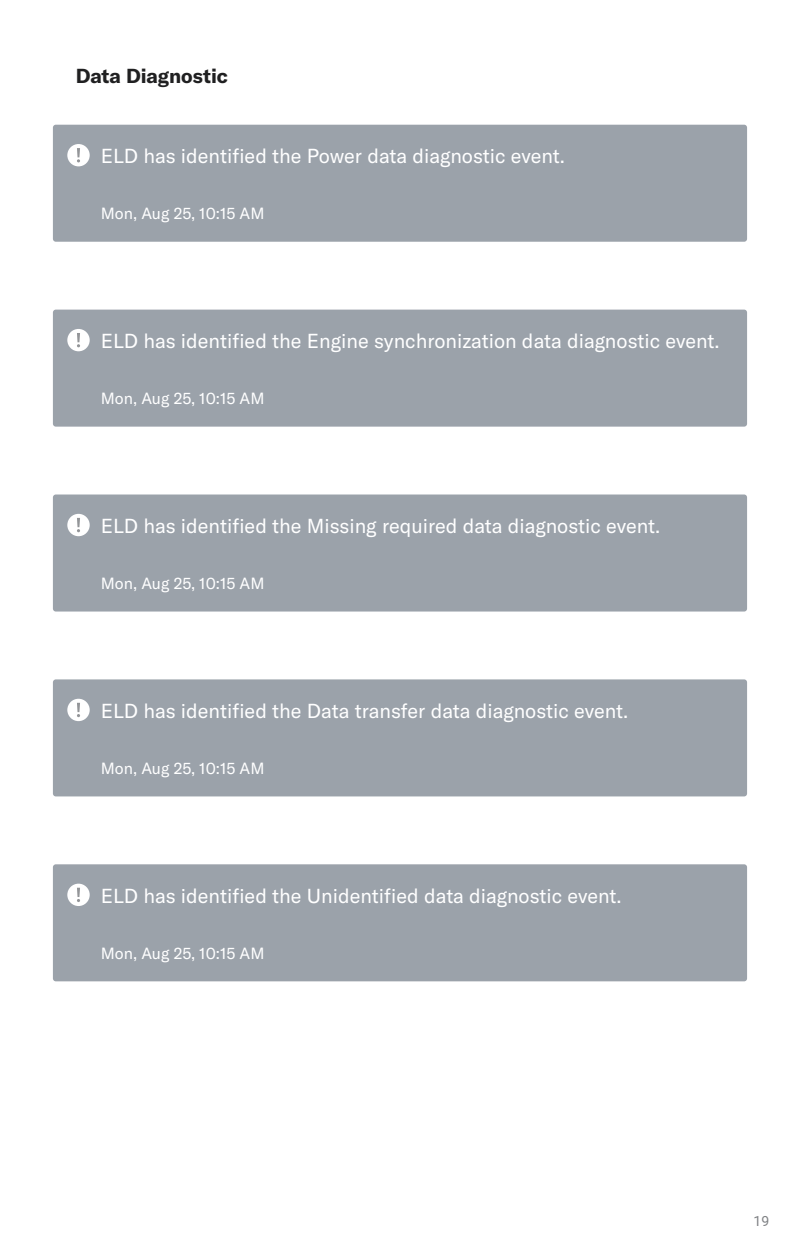
<style>
.page{position:relative;width:800px;height:1248px;background:#fff}
.page>*{position:absolute;margin:0;border:0;box-sizing:border-box;transform-origin:0 0}
.t1{font:20px "GT America";color:#fff}
.t2{font:700 20px "GT America";color:#202021}
.t3{font:16px "GT America";color:#fff}
.t4{font:14px "Roboto";color:#808285}
</style>
<div class="page">
<div style="left:53px;top:679px;width:694px;height:117px;background:#9ba2aa;border-radius:3px"></div>
<div style="left:67px;top:699px;width:23px;height:22px;background:#fff;border-radius:50%"></div>
<svg style="left:77px;top:703px;width:3px;height:14px"></svg>
<div style="left:53px;top:864px;width:694px;height:117px;background:#9ba2aa;border-radius:3px"></div>
<div style="left:67px;top:884px;width:23px;height:22px;background:#fff;border-radius:50%"></div>
<svg style="left:77px;top:888px;width:3px;height:14px"></svg>
<div style="left:53px;top:310px;width:694px;height:117px;background:#9ba2aa;border-radius:3px"></div>
<div style="left:67px;top:329px;width:23px;height:22px;background:#fff;border-radius:50%"></div>
<svg style="left:77px;top:333px;width:3px;height:14px"></svg>
<div style="left:53px;top:495px;width:694px;height:117px;background:#9ba2aa;border-radius:3px"></div>
<div style="left:67px;top:514px;width:23px;height:22px;background:#fff;border-radius:50%"></div>
<svg style="left:77px;top:518px;width:3px;height:14px"></svg>
<div style="left:53px;top:125px;width:694px;height:117px;background:#9ba2aa;border-radius:3px"></div>
<div style="left:67px;top:144px;width:23px;height:22px;background:#fff;border-radius:50%"></div>
<svg style="left:77px;top:148px;width:3px;height:14px"></svg>
<p class="t2" style="left:76px;top:65px;width:154px">Data Diagnostic</p>
<p class="t1" style="left:101px;top:144px;width:466px">ELD has identified the Power data diagnostic event.</p>
<p class="t3" style="left:101px;top:204px;width:165px">Mon, Aug 25, 10:15 AM</p>
<p class="t1" style="left:101px;top:329px;width:620px">ELD has identified the Engine synchronization data diagnostic event.</p>
<p class="t3" style="left:101px;top:389px;width:165px">Mon, Aug 25, 10:15 AM</p>
<p class="t1" style="left:101px;top:514px;width:561px">ELD has identified the Missing required data diagnostic event.</p>
<p class="t3" style="left:101px;top:574px;width:165px">Mon, Aug 25, 10:15 AM</p>
<p class="t1" style="left:101px;top:699px;width:529px">ELD has identified the Data transfer data diagnostic event.</p>
<p class="t3" style="left:101px;top:759px;width:165px">Mon, Aug 25, 10:15 AM</p>
<p class="t1" style="left:101px;top:884px;width:522px">ELD has identified the Unidentified data diagnostic event.</p>
<p class="t3" style="left:101px;top:944px;width:165px">Mon, Aug 25, 10:15 AM</p>
<p class="t4" style="left:754px;top:1211px;width:17px">19</p>
</div>
